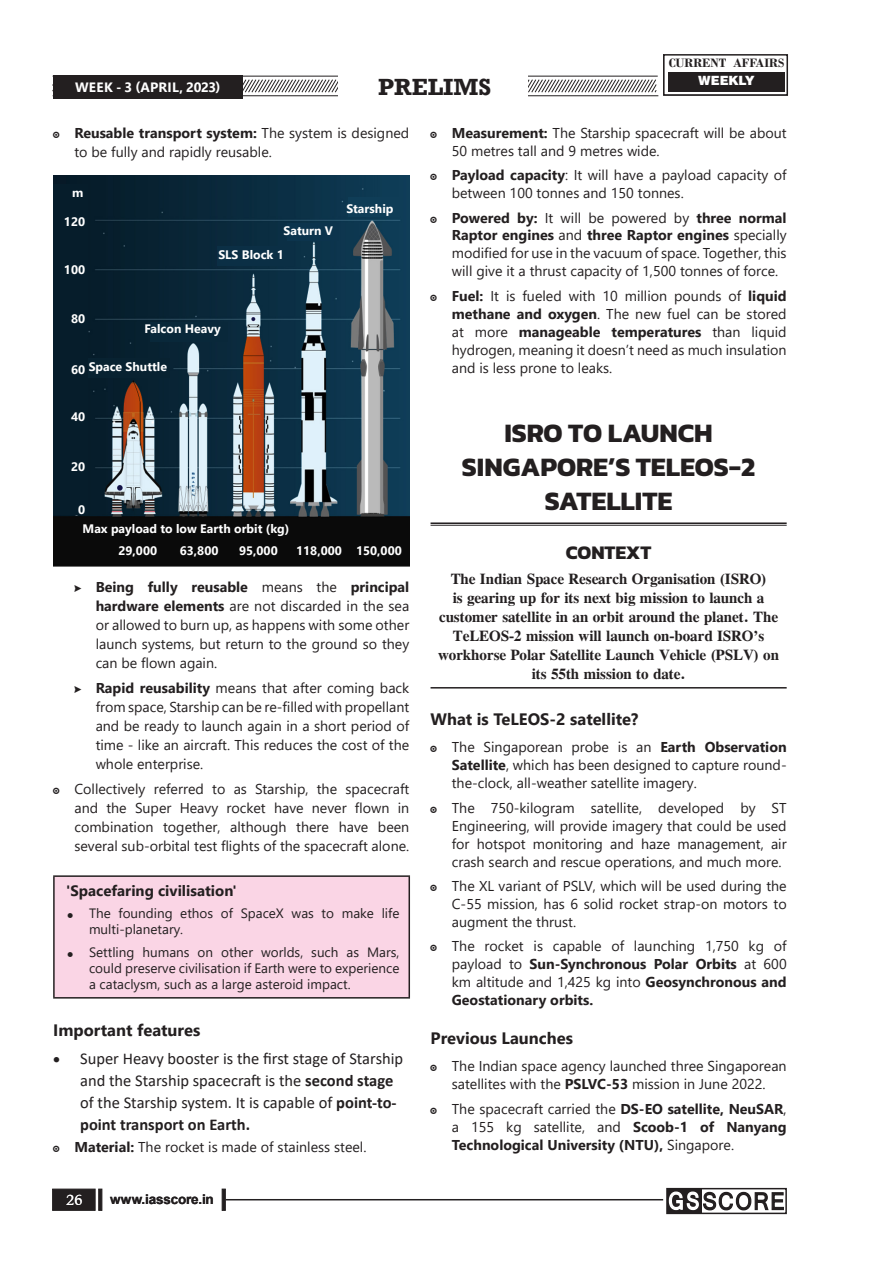
<style>
.page{position:relative;width:893px;height:1263px;background:#fff}
.page>*{position:absolute;margin:0;border:0;box-sizing:border-box;transform-origin:0 0}
._1__MAIN_TITLE{font:700 27px/34px "Kanit";color:#231f20;text-align:center}
.t1{font:700 24px "Rockwell";color:#231f20}
._2__CONTEXT{font:700 19.5px "Kanit";color:#231f20}
.t2{font:16.5px/21.9px "Calibri";color:#231f20}
._7__HEADING_2{font:700 16.5px "Segoe UI";color:#231f20}
._3__CONTEXT_PARA{font:700 15px/18.9px "CG Times";color:#231f20;text-align:center}
.Box_Heading{font:700 15px "Segoe UI";color:#231f20}
.t3{font:14.25px/18px "Segoe UI";color:#231f20;text-align:justify}
.t4{font:700 14.25px/18px "Segoe UI";color:#231f20;text-align:justify}
.t5{font:14.25px "Dutch 809 BT Roman C";color:#fff}
.t6{font:13.5px/16.2px "Segoe UI";color:#231f20}
.t7{font:700 13.5px "Segoe UI";letter-spacing:.015em;color:#fff}
.t8{font:700 13.5px "Arial";letter-spacing:-.01em;color:#231f20}
.t9{font:700 12.75px "Bodoni";color:#231f20}
.t10{font:900 12.75px "Swiss 721 BT";color:#fff}
.Box_Heading-2{font:700 12.3px "Segoe UI";color:#fff}
.s1{font-weight:700}
.s2{font-weight:400}
</style>
<div class="page">
<div style="left:52px;top:1189px;width:43px;height:21px;background:#231f20"></div>
<hr style="left:99px;top:1189px;width:3px;height:21px;background:#231f20">
<div style="left:222px;top:1189px;width:3px;height:21px;background:#231f20;border:1px solid #231f20"></div>
<hr style="left:226px;top:1199px;width:437px;height:1px;background:#231f20">
<svg style="left:52px;top:75px;width:607px;height:22px"></svg>
<div style="left:666px;top:1188px;width:121px;height:26px;border:2px solid #231f20"></div>
<svg style="left:668px;top:1190px;width:117px;height:21px"></svg>
<div style="left:663px;top:54px;width:125px;height:42px;border:2px solid #231f20"></div>
<div style="left:668px;top:72px;width:116px;height:20px;background:#231f20"></div>
<div style="left:53px;top:76px;width:189px;height:23px;background:#231f20"></div>
<div style="left:338px;top:76px;width:189px;height:23px;background:#fff"></div>
<img style="left:53px;top:176px;width:356px;height:391px">
<div style="left:349px;top:197px;width:51px;height:20px;background:#0f3d57"></div>
<div style="left:54px;top:185px;width:34px;height:330px;background:#061d2b"></div>
<div style="left:89px;top:358px;width:81px;height:20px;background:#082231"></div>
<div style="left:150px;top:322px;width:77px;height:20px;background:#09283a"></div>
<div style="left:218px;top:246px;width:67px;height:20px;background:#0b2f45"></div>
<div style="left:287px;top:223px;width:52px;height:18px;background:#0c344d"></div>
<div style="left:55px;top:523px;width:346px;height:40px;background:#0a0a0a"></div>
<div style="left:54px;top:876px;width:355px;height:122px;background:#fad5e5"></div>
<hr style="left:53px;top:875px;width:357px;height:2px;background:#231f20">
<hr style="left:53px;top:877px;width:2px;height:120px;background:#231f20">
<hr style="left:409px;top:877px;width:1px;height:120px;background:#231f20">
<hr style="left:53px;top:997px;width:357px;height:1px;background:#231f20">
<hr style="left:431px;top:522px;width:356px;height:2px;background:#231f20">
<hr style="left:431px;top:525px;width:356px;height:1px;background:#231f20">
<hr style="left:431px;top:687px;width:356px;height:1px;background:#231f20">
<p class="t9" style="left:669px;top:56px;width:117px">CURRENT AFFAIRS</p>
<p class="t10" style="left:698px;top:73px;width:58px">WEEKLY</p>
<p class="t7" style="left:75px;top:75px;width:147px">WEEK - 3 (APRIL, 2023)</p>
<h2 class="t1" style="left:378px;top:72px;width:115px">PRELIMS</h2>
<p class="t3" style="left:74px;top:122px;width:336px;line-height:18.9px"><span class="s1">Reusable transport system:</span> The system is designed to be fully and rapidly reusable.</p>
<h2 class="t1" style="left:393px;top:72px;width:85px">MAINS</h2>
<p class="t3" style="left:452px;top:123px;width:336px"><span class="s1">Measurement:</span> The Starship spacecraft will be about<br>50 metres tall and 9 metres wide.</p>
<p class="t3" style="left:452px;top:165px;width:336px"><span class="s1">Payload capacity</span>: It will have a payload capacity of between 100 tonnes and 150 tonnes.</p>
<p class="t3" style="left:452px;top:207px;width:336px"><span class="s1">Powered by:</span> It will be powered by <span class="s1">three normal Raptor engines</span> and <span class="s1">three Raptor engines</span> specially modified for use in the vacuum of space. Together, this will give it a thrust capacity of 1,500 tonnes of force.</p>
<p class="t3" style="left:452px;top:285px;width:336px"><span class="s1">Fuel:</span> It is fueled with 10 million pounds of <span class="s1">liquid methane and oxygen</span>. The new fuel can be stored at more <span class="s1">manageable temperatures</span> than liquid hydrogen, meaning it doesn’t need as much insulation and is less prone to leaks.</p>
<p class="Box_Heading-2" style="left:72px;top:181px;width:13px">m</p>
<p class="Box_Heading-2" style="left:347px;top:197px;width:48px">Starship</p>
<p class="Box_Heading-2" style="left:64px;top:210px;width:23px">120</p>
<p class="Box_Heading-2" style="left:283px;top:219px;width:51px">Saturn V</p>
<p class="Box_Heading-2" style="left:218px;top:243px;width:67px">SLS Block 1</p>
<p class="Box_Heading-2" style="left:64px;top:258px;width:23px">100</p>
<p class="Box_Heading-2" style="left:71px;top:307px;width:16px">80</p>
<p class="Box_Heading-2" style="left:144px;top:317px;width:78px">Falcon Heavy</p>
<p class="Box_Heading-2" style="left:89px;top:355px;width:80px">Space Shuttle</p>
<p class="Box_Heading-2" style="left:71px;top:358px;width:16px">60</p>
<p class="Box_Heading-2" style="left:71px;top:405px;width:16px">40</p>
<p class="Box_Heading-2" style="left:71px;top:455px;width:16px">20</p>
<p class="Box_Heading-2" style="left:78px;top:498px;width:9px">0</p>
<p class="Box_Heading-2" style="left:83px;top:517px;width:208px">Max payload to low Earth orbit (kg)</p>
<p class="Box_Heading-2" style="left:119px;top:539px;width:40px">29,000</p>
<p class="Box_Heading-2" style="left:180px;top:539px;width:40px">63,800</p>
<p class="Box_Heading-2" style="left:239px;top:539px;width:40px">95,000</p>
<p class="Box_Heading-2" style="left:296px;top:539px;width:47px">118,000</p>
<p class="Box_Heading-2" style="left:356px;top:539px;width:47px">150,000</p>
<p class="t3" style="left:96px;top:576px;width:315px;line-height:18.9px"><span class="s1">Being fully reusable</span> means the <span class="s1">principal hardware elements</span> are not discarded in the sea or allowed to burn up, as happens with some other launch systems, but return to the ground so they can be flown again.</p>
<p class="t3" style="left:96px;top:677px;width:315px;line-height:18.9px"><span class="s1">Rapid reusability</span> means that after coming back from space, Starship can be re-filled with propellant and be ready to launch again in a short period of time - like an aircraft. This reduces the cost of the whole enterprise.</p>
<p class="t3" style="left:74px;top:779px;width:336px;line-height:18.9px">Collectively referred to as Starship, the spacecraft and the Super Heavy rocket have never flown in combination together, although there have been several sub-orbital test flights of the spacecraft alone.</p>
<p class="Box_Heading" style="left:66px;top:876px;width:172px">'Spacefaring civilisation'</p>
<p class="t6" style="left:89px;top:904px;width:312px">The founding ethos of SpaceX was to make life multi-planetary.</p>
<p class="t6" style="left:89px;top:943px;width:312px;text-align:justify">Settling humans on other worlds, such as Mars, could preserve civilisation if Earth were to experience a cataclysm, such as a large asteroid impact.</p>
<p class="_7__HEADING_2" style="left:53px;top:1014px;width:149px">Important features</p>
<p class="t2" style="left:80px;top:1047px;width:325px;text-indent:-27px">• Super Heavy booster is the first stage of Starship and the Starship spacecraft is the <span class="s1">second stage </span>of the Starship system. It is capable of <span class="s1">point-to&shy;point transport on Earth.</span></p>
<p class="t3" style="left:74px;top:1137px;width:294px"><span class="s1">Material:</span> The rocket is made of stainless steel.</p>
<p class="t5" style="left:66px;top:1191px;width:17px">26</p>
<p class="t8" style="left:110px;top:1189px;width:105px">www.iasscore.in</p>
<p class="_1__MAIN_TITLE" style="left:462px;top:415px;width:295px">ISRO TO LAUNCH<br>SINGAPORE’S TELEOS-2<br>SATELLITE</p>
<p class="_2__CONTEXT" style="left:566px;top:537px;width:87px">CONTEXT</p>
<p class="_3__CONTEXT_PARA" style="left:438px;top:569px;width:342px">The Indian Space Research Organisation (ISRO)<br>is gearing up for its next big mission to launch a customer satellite in an orbit around the planet. The TeLEOS-2 mission will launch on-board ISRO’s workhorse Polar Satellite Launch Vehicle (PSLV) on its 55th mission to date.</p>
<p class="_7__HEADING_2" style="left:431px;top:703px;width:209px">What is TeLEOS-2 satellite?</p>
<p class="t3" style="left:452px;top:737px;width:336px">The Singaporean probe is an <span class="s1">Earth Observation Satellite</span>, which has been designed to capture round&shy;the-clock, all-weather satellite imagery.</p>
<p class="t3" style="left:452px;top:797px;width:336px">The 750-kilogram satellite, developed by ST Engineering, will provide imagery that could be used for hotspot monitoring and haze management, air crash search and rescue operations, and much more.</p>
<p class="t3" style="left:452px;top:875px;width:336px">The XL variant of PSLV, which will be used during the C-55 mission, has 6 solid rocket strap-on motors to augment the thrust.</p>
<p class="t3" style="left:452px;top:936px;width:336px">The rocket is capable of launching 1,750 kg of payload to <span class="s1">Sun-Synchronous Polar Orbits</span> at 600 km altitude and 1,425 kg into <span class="s1">Geosynchronous and Geostationary orbits.</span></p>
<p class="_7__HEADING_2" style="left:431px;top:1022px;width:144px">Previous Launches</p>
<p class="t3" style="left:452px;top:1056px;width:336px">The Indian space agency launched three Singaporean satellites with the <span class="s1">PSLVC-53</span> mission in June 2022.</p>
<p class="t4" style="left:452px;top:1098px;width:336px"><span class="s2">The spacecraft carried the</span> DS-EO satellite, NeuSAR<span class="s2">, a 155 kg satellite, and</span> Scoob-1 of Nanyang Technological University (NTU), <span class="s2">Singapore.</span></p>
</div>
